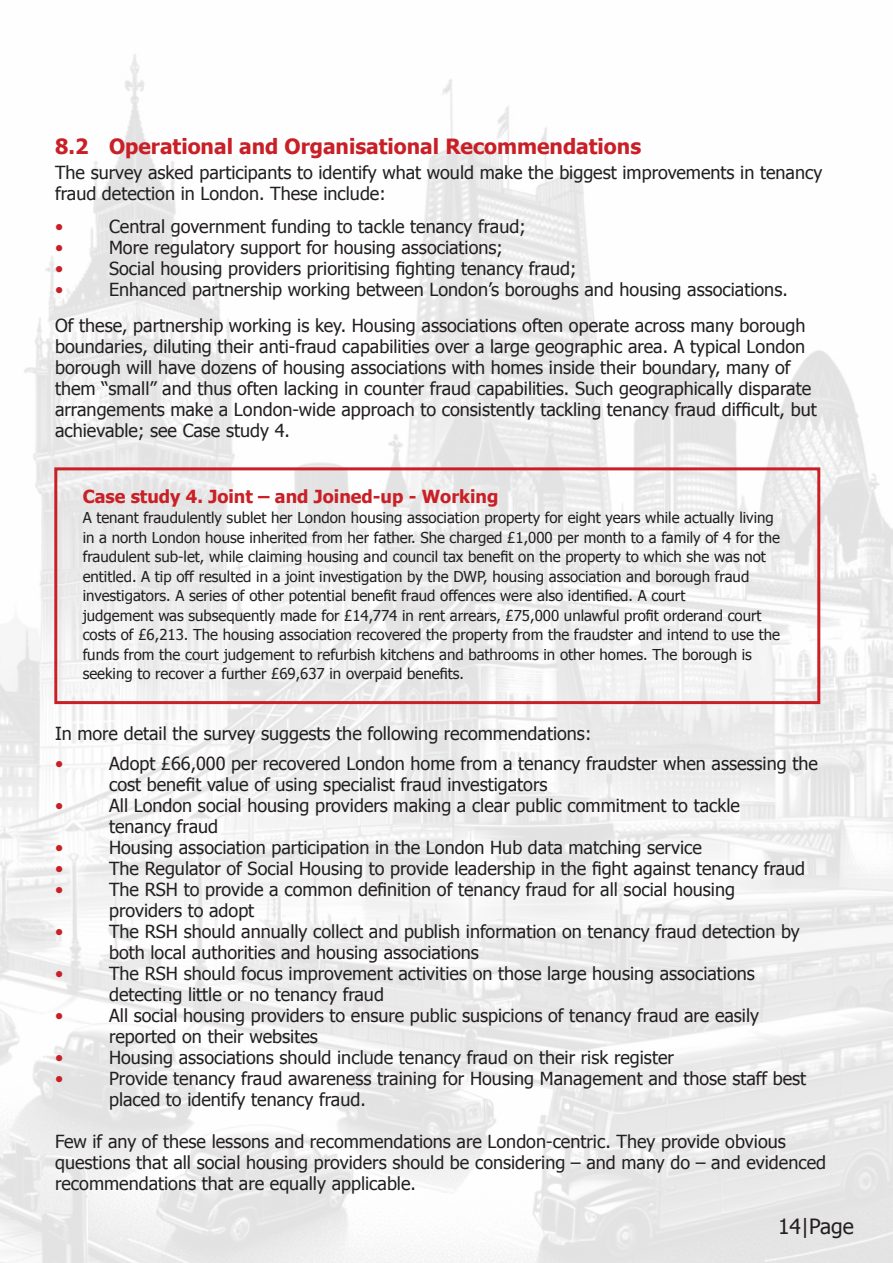
<style>
.page{position:relative;width:893px;height:1263px;background:#fff}
.page>*{position:absolute;margin:0;border:0;box-sizing:border-box;transform-origin:0 0}
.t1{font:700 21px "Tahoma";color:#c82026}
.t2{font:21px "Tahoma";color:#231f20}
.t3{font:18px/21px "Tahoma";color:#231f20}
.t4{font:700 18px "Tahoma";color:#c82026}
.t5{font:18px "Tahoma";color:#c82026}
.t6{font:15px/19.5px "Tahoma";color:#231f20}
</style>
<div class="page">
<img style="left:0;top:54px;width:893px;height:1209px">
<div style="left:54px;top:467px;width:766px;height:237px;border:3px solid #c82026"></div>
<p class="t1" style="left:55px;top:131px;width:588px">8.2 Operational and Organisational Recommendations</p>
<p class="t3" style="left:55px;top:161px;width:769px">The survey asked participants to identify what would make the biggest improvements in tenancy fraud detection in London. These include:</p>
<p class="t5" style="left:55px;top:214px;width:10px">•</p>
<p class="t3" style="left:109px;top:215px;width:418px">Central government funding to tackle tenancy fraud;</p>
<p class="t5" style="left:55px;top:235px;width:10px">•</p>
<p class="t3" style="left:109px;top:236px;width:395px">More regulatory support for housing associations;</p>
<p class="t5" style="left:55px;top:256px;width:10px">•</p>
<p class="t3" style="left:109px;top:257px;width:469px">Social housing providers prioritising fighting tenancy fraud;</p>
<p class="t5" style="left:55px;top:277px;width:10px">•</p>
<p class="t3" style="left:55px;top:271px;width:752px;line-height:36px;text-indent:54px">Enhanced partnership working between London’s boroughs and housing associations.<br>Of these, partnership working is key. Housing associations often operate across many borough</p>
<p class="t3" style="left:55px;top:335px;width:763px">boundaries, diluting their anti-fraud capabilities over a large geographic area. A typical London borough will have dozens of housing associations with homes inside their boundary, many of them “small” and thus often lacking in counter fraud capabilities. Such geographically disparate arrangements make a London-wide approach to consistently tackling tenancy fraud difficult, but achievable; see Case study 4.</p>
<p class="t4" style="left:83px;top:483px;width:417px">Case study 4. Joint – and Joined-up - Working</p>
<p class="t6" style="left:83px;top:508px;width:699px">A tenant fraudulently sublet her London housing association property for eight years while actually living in a north London house inherited from her father. She charged £1,000 per month to a family of 4 for the fraudulent sub-let, while claiming housing and council tax benefit on the property to which she was not entitled. A tip off resulted in a joint investigation by the DWP, housing association and borough fraud investigators. A series of other potential benefit fraud offences were also identified. A court<br>judgement was subsequently made for £14,774 in rent arrears, £75,000 unlawful profit orderand court costs of £6,213. The housing association recovered the property from the fraudster and intend to use the funds from the court judgement to refurbish kitchens and bathrooms in other homes. The borough is seeking to recover a further £69,637 in overpaid benefits.</p>
<p class="t3" style="left:55px;top:722px;width:538px">In more detail the survey suggests the following recommendations:</p>
<p class="t5" style="left:55px;top:751px;width:10px">•</p>
<p class="t3" style="left:109px;top:752px;width:710px">Adopt £66,000 per recovered London home from a tenancy fraudster when assessing the cost benefit value of using specialist fraud investigators</p>
<p class="t5" style="left:55px;top:793px;width:10px">•</p>
<p class="t3" style="left:109px;top:794px;width:632px">All London social housing providers making a clear public commitment to tackle tenancy fraud</p>
<p class="t5" style="left:55px;top:835px;width:10px">•</p>
<p class="t3" style="left:109px;top:836px;width:594px">Housing association participation in the London Hub data matching service</p>
<p class="t5" style="left:55px;top:857px;width:10px">•</p>
<p class="t3" style="left:109px;top:857px;width:698px">The Regulator of Social Housing to provide leadership in the fight against tenancy fraud</p>
<p class="t5" style="left:55px;top:878px;width:10px">•</p>
<p class="t3" style="left:109px;top:878px;width:627px">The RSH to provide a common definition of tenancy fraud for all social housing providers to adopt</p>
<p class="t5" style="left:55px;top:920px;width:10px">•</p>
<p class="t3" style="left:109px;top:920px;width:692px">The RSH should annually collect and publish information on tenancy fraud detection by both local authorities and housing associations</p>
<p class="t5" style="left:55px;top:962px;width:10px">•</p>
<p class="t3" style="left:109px;top:962px;width:647px">The RSH should focus improvement activities on those large housing associations detecting little or no tenancy fraud</p>
<p class="t5" style="left:55px;top:1004px;width:10px">•</p>
<p class="t3" style="left:109px;top:1004px;width:652px">All social housing providers to ensure public suspicions of tenancy fraud are easily reported on their websites</p>
<p class="t5" style="left:55px;top:1046px;width:10px">•</p>
<p class="t3" style="left:109px;top:1046px;width:566px">Housing associations should include tenancy fraud on their risk register</p>
<p class="t5" style="left:55px;top:1067px;width:10px">•</p>
<p class="t3" style="left:109px;top:1067px;width:699px">Provide tenancy fraud awareness training for Housing Management and those staff best placed to identify tenancy fraud.</p>
<p class="t3" style="left:55px;top:1130px;width:772px">Few if any of these lessons and recommendations are London-centric. They provide obvious questions that all social housing providers should be considering – and many do – and evidenced recommendations that are equally applicable.</p>
<p class="t2" style="left:778px;top:1212px;width:77px">14|Page</p>
</div>
